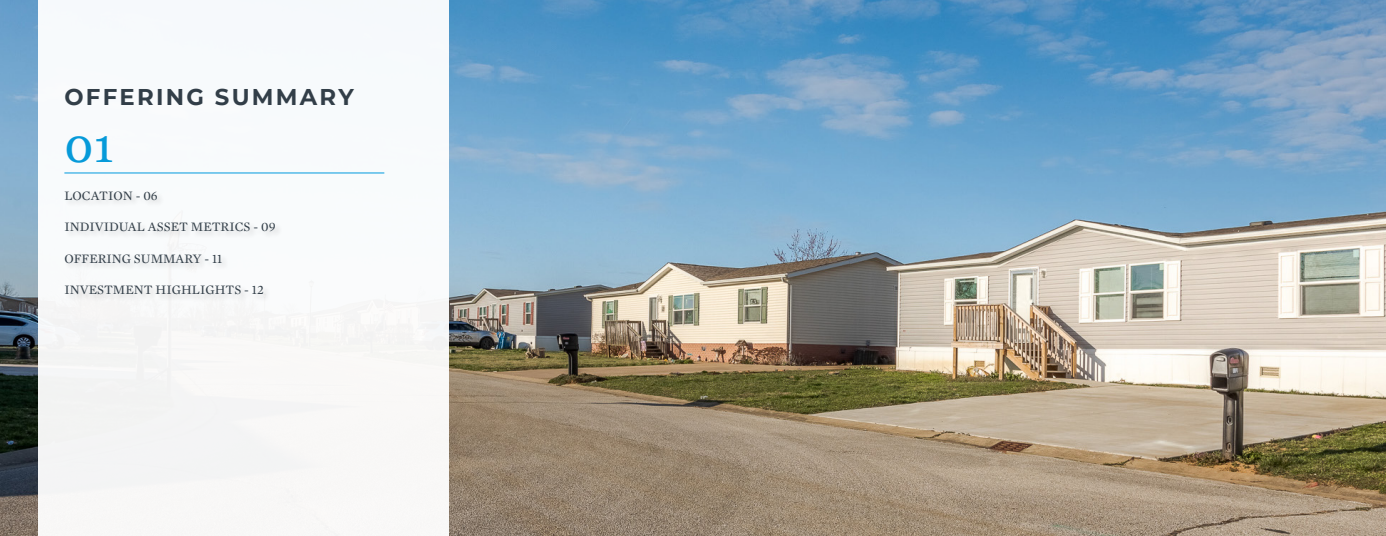
<style>
.page{position:relative;width:1386px;height:536px;background:#fff}
.page>*{position:absolute;margin:0;border:0;box-sizing:border-box;transform-origin:0 0}
.t1{font:47.25px "Georgia";color:#069ad9}
.t2{font:700 22.75px "Montserrat";letter-spacing:.1em;color:#323e48}
.Roman_-_Align_First{font:13.12px "Mercury Text G1";color:#323e48}
</style>
<div class="page">
<img style="left:0;top:0;width:1386px;height:536px">
<div style="left:38px;top:0;width:411px;height:536px;background:#f8f9fb"></div>
<hr style="left:64px;top:172px;width:320px;height:1px;background:#009ade">
<p class="t2" style="left:64px;top:81px;width:291px">OFFERING SUMMARY</p>
<p class="t1" style="left:64px;top:111px;width:51px">01</p>
<p class="Roman_-_Align_First" style="left:64px;top:186px;width:95px">LOCATION - 06</p>
<p class="Roman_-_Align_First" style="left:64px;top:217px;width:213px">INDIVIDUAL ASSET METRICS - 09</p>
<p class="Roman_-_Align_First" style="left:64px;top:249px;width:159px">OFFERING SUMMARY - 11</p>
<p class="Roman_-_Align_First" style="left:64px;top:280px;width:201px">INVESTMENT HIGHLIGHTS - 12</p>
</div>
